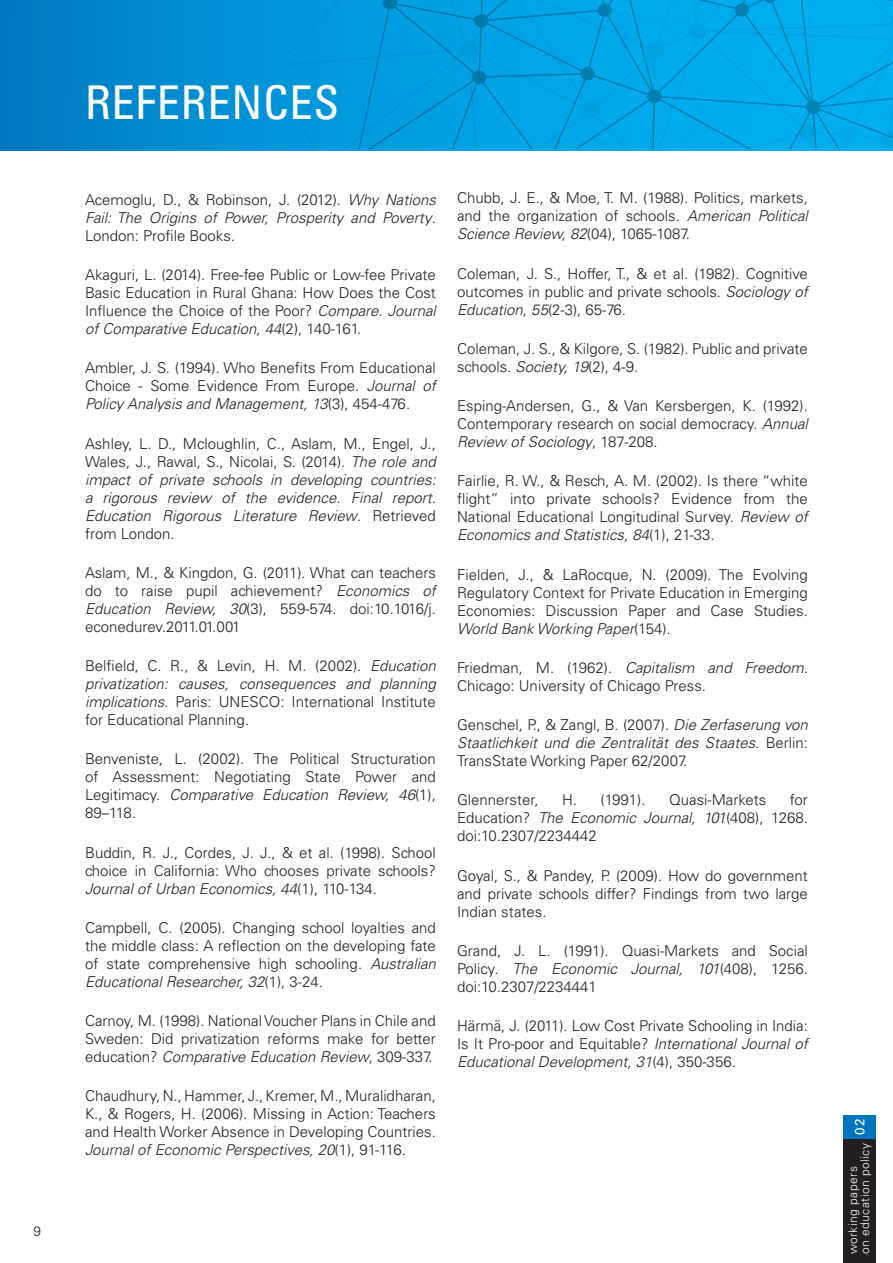
<style>
.page{position:relative;width:893px;height:1263px;background:#fff}
.page>*{position:absolute;margin:0;border:0;box-sizing:border-box;transform-origin:0 0}
.title_1_blanc{font:condensed 46.5px "Univers LT Std";letter-spacing:.015em;color:#fff}
.references{font:300 15px/18px "Univers LT";color:#231f20;text-align:justify}
.references-2{font:italic 300 15px/18px "Univers LT Std";color:#231f20;text-align:justify}
.t1{font:13.5px "Univers LT";color:#fff}
.t2{font:300 13.5px "Univers LT Std";color:#231f20}
.t3{font:300 12px/12px "Univers LT";letter-spacing:.04em;color:#fff}
.s1{font-family:"Univers LT";font-style:normal}
.s2{font-family:"Univers LT Std";font-style:italic}
</style>
<div class="page">
<svg style="left:0;top:0;width:893px;height:151px;background:#0099db"></svg>
<div style="left:843px;top:1135px;width:32px;height:128px;background:#231f20"></div>
<div style="left:843px;top:1115px;width:32px;height:24px;background:#0074bc"></div>
<p class="t2" style="left:33px;top:1223px;width:9px">9</p>
<p class="title_1_blanc" style="left:85px;top:73px;width:256px">REFERENCES</p>
<p class="references-2" style="left:85px;top:191px;width:352px"><span class="s1">Acemoglu, D., &amp; Robinson, J. (2012).</span> Why Nations Fail: The Origins of Power, Prosperity and Poverty<span class="s1">.<br>London: Profile Books.</span></p>
<p class="references" style="left:85px;top:266px;width:352px">Akaguri, L. (2014). Free-fee Public or Low-fee Private Basic Education in Rural Ghana: How Does the Cost Influence the Choice of the Poor? <span class="s2">Compare. Journal of Comparative Education, 44</span>(2), 140-161.</p>
<p class="references" style="left:85px;top:359px;width:352px">Ambler, J. S. (1994). Who Benefits From Educational Choice - Some Evidence From Europe. <span class="s2">Journal of Policy Analysis and Management, 13</span>(3), 454-476.</p>
<p class="references-2" style="left:85px;top:434px;width:352px"><span class="s1">Ashley, L. D., Mcloughlin, C., Aslam, M., Engel, J., Wales, J., Rawal, S., Nicolai, S. (2014).</span> The role and impact of private schools in developing countries: a rigorous review of the evidence. Final report.<br>Education Rigorous Literature Review<span class="s1">. Retrieved from London.</span></p>
<p class="references" style="left:85px;top:563px;width:352px">Aslam, M., &amp; Kingdon, G. (2011). What can teachers do to raise pupil achievement? <span class="s2">Economics of Education Review, 30</span>(3), 559-574. doi:10.1016/j. econedurev.2011.01.001</p>
<p class="references" style="left:85px;top:657px;width:352px">Belfield, C. R., &amp; Levin, H. M. (2002). <span class="s2">Education privatization: causes, consequences and planning implications</span>. Paris: UNESCO: International Institute for Educational Planning.</p>
<p class="references" style="left:85px;top:750px;width:352px">Benveniste, L. (2002). The Political Structuration of Assessment: Negotiating State Power and Legitimacy. <span class="s2">Comparative Education Review, 46</span>(1), 89–118.</p>
<p class="references" style="left:85px;top:843px;width:352px">Buddin, R. J., Cordes, J. J., &amp; et al. (1998). School choice in California: Who chooses private schools?<br><span class="s2">Journal of Urban Economics, 44</span>(1), 110-134.</p>
<p class="references" style="left:85px;top:919px;width:352px">Campbell, C. (2005). Changing school loyalties and the middle class: A reflection on the developing fate of state comprehensive high schooling. <span class="s2">Australian Educational Researcher, 32</span>(1), 3-24.</p>
<p class="references" style="left:85px;top:1012px;width:352px">Carnoy, M. (1998). National Voucher Plans in Chile and Sweden: Did privatization reforms make for better education? <span class="s2">Comparative Education Review</span>, 309-337.</p>
<p class="references" style="left:85px;top:1087px;width:352px">Chaudhury, N., Hammer, J., Kremer, M., Muralidharan, K., &amp; Rogers, H. (2006). Missing in Action: Teachers and Health Worker Absence in Developing Countries.<br><span class="s2">Journal of Economic Perspectives, 20</span>(1), 91-116.</p>
<p class="references" style="left:457px;top:189px;width:352px">Chubb, J. E., &amp; Moe, T. M. (1988). Politics, markets, and the organization of schools. <span class="s2">American Political Science Review, 82</span>(04), 1065-1087.</p>
<p class="references" style="left:457px;top:264px;width:352px">Coleman, J. S., Hoffer, T., &amp; et al. (1982). Cognitive outcomes in public and private schools. <span class="s2">Sociology of Education, 55</span>(2-3), 65-76.</p>
<p class="references" style="left:457px;top:339px;width:352px">Coleman, J. S., &amp; Kilgore, S. (1982). Public and private schools. <span class="s2">Society, 19</span>(2), 4-9.</p>
<p class="references" style="left:457px;top:397px;width:352px">Esping-Andersen, G., &amp; Van Kersbergen, K. (1992).<br>Contemporary research on social democracy. <span class="s2">Annual Review of Sociology</span>, 187-208.</p>
<p class="references" style="left:457px;top:472px;width:352px">Fairlie, R. W., &amp; Resch, A. M. (2002). Is there “white flight” into private schools? Evidence from the National Educational Longitudinal Survey. <span class="s2">Review of Economics and Statistics, 84</span>(1), 21-33.</p>
<p class="references" style="left:457px;top:565px;width:352px">Fielden, J., &amp; LaRocque, N. (2009). The Evolving Regulatory Context for Private Education in Emerging Economies: Discussion Paper and Case Studies.<br><span class="s2">World Bank Working Paper</span>(154).</p>
<p class="references" style="left:457px;top:658px;width:352px">Friedman, M. (1962). <span class="s2">Capitalism and Freedom</span>.<br>Chicago: University of Chicago Press.</p>
<p class="references" style="left:457px;top:716px;width:352px">Genschel, P., &amp; Zangl, B. (2007). <span class="s2">Die Zerfaserung von Staatlichkeit und die Zentralität des Staates</span>. Berlin:<br>TransState Working Paper 62/2007.</p>
<p class="references" style="left:457px;top:791px;width:83px">Glennerster,</p>
<p class="references" style="left:562px;top:791px;width:85px">H. (1991).</p>
<p class="references" style="left:669px;top:791px;width:99px">Quasi-Markets</p>
<p class="references" style="left:457px;top:791px;width:352px;text-indent:333px">for Education? <span class="s2">The Economic Journal, 101</span>(408), 1268. doi:10.2307/2234442</p>
<p class="references" style="left:457px;top:866px;width:352px">Goyal, S., &amp; Pandey, P. (2009). How do government and private schools differ? Findings from two large Indian states.</p>
<p class="references" style="left:457px;top:942px;width:352px">Grand, J. L. (1991). Quasi-Markets and Social Policy. <span class="s2">The Economic Journal, 101</span>(408), 1256. doi:10.2307/2234441</p>
<p class="references" style="left:457px;top:1017px;width:352px">Härmä, J. (2011). Low Cost Private Schooling in India:<br>Is It Pro-poor and Equitable? <span class="s2">International Journal of Educational Development, 31</span>(4), 350-356.</p>
<p class="t1" style="left:852px;top:1135px;width:18px;rotate:-90deg">02</p>
<p class="t3" style="left:847px;top:1254px;width:113px;rotate:-90deg">working papers<br>on education policy</p>
</div>
